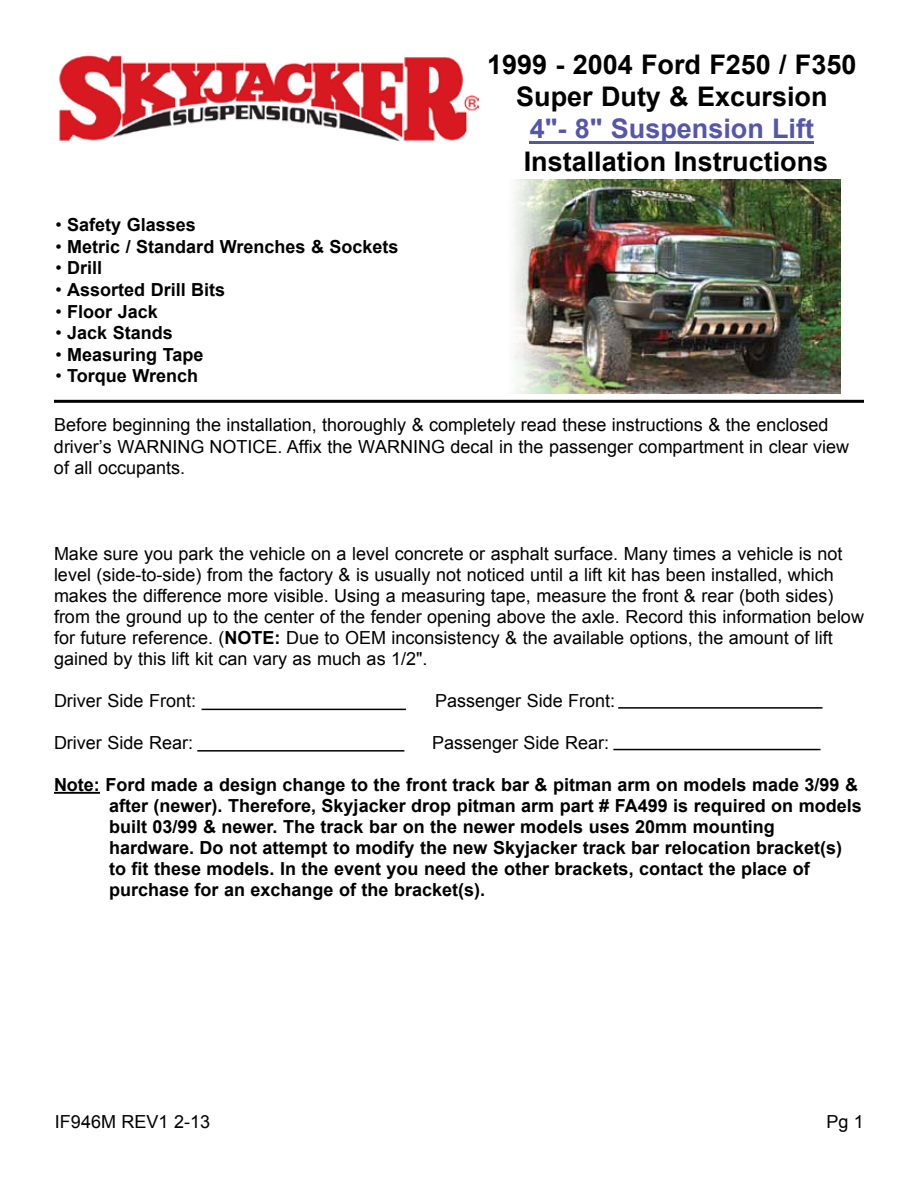
<style>
.page{position:relative;width:918px;height:1188px;background:#fff}
.page>*{position:absolute;margin:0;border:0;box-sizing:border-box;transform-origin:0 0}
.t1{font:700 27px/32.4px "Arial";color:#000;text-align:center}
.t2{font:700 27px "Arial";color:#55a}
.t3{font:18px/21px "Arial";color:#000}
.t4{font:700 18px/21px "Arial";color:#000}
.s1{font-weight:400}
.s2{font-weight:700}
</style>
<div class="page">
<hr style="left:54px;top:792px;width:46px;height:2px;background:#000">
<hr style="left:202px;top:709px;width:204px;height:1px;background:#000">
<hr style="left:197px;top:750px;width:207px;height:2px;background:#000">
<hr style="left:618px;top:707px;width:205px;height:2px;background:#000">
<hr style="left:613px;top:749px;width:208px;height:1px;background:#000">
<hr style="left:530px;top:141px;width:284px;height:3px;background:#55a">
<img style="left:59px;top:55px;width:419px;height:87px">
<hr style="left:54px;top:400px;width:810px;height:3px;background:#000">
<img style="left:514px;top:179px;width:326px;height:215px">
<p class="t4" style="left:56px;top:215px;width:142px"><span class="s1">•</span> Safety Glasses</p>
<p class="t4" style="left:56px;top:236px;width:345px"><span class="s1">•</span> Metric / Standard Wrenches &amp; Sockets</p>
<p class="t4" style="left:56px;top:258px;width:48px"><span class="s1">•</span> Drill</p>
<p class="t4" style="left:56px;top:280px;width:171px"><span class="s1">•</span> Assorted Drill Bits</p>
<p class="t4" style="left:56px;top:301px;width:104px"><span class="s1">•</span> Floor Jack</p>
<p class="t4" style="left:56px;top:323px;width:119px"><span class="s1">•</span> Jack Stands</p>
<p class="t4" style="left:56px;top:344px;width:149px"><span class="s1">•</span> Measuring Tape</p>
<p class="t4" style="left:56px;top:366px;width:144px"><span class="s1">•</span> Torque Wrench</p>
<h1 class="t1" style="left:487px;top:49px;width:371px">1999 - 2004 Ford F250 / F350<br>Super Duty &amp; Excursion</h1>
<h1 class="t2" style="left:530px;top:111px;width:286px">4"- 8" Suspension Lift</h1>
<h1 class="t1" style="left:524px;top:146px;width:306px">Installation Instructions</h1>
<p class="t3" style="left:54px;top:414px;width:797px;line-height:21.8px">Before beginning the installation, thoroughly &amp; completely read these instructions &amp; the enclosed driver’s WARNING NOTICE. Affix the WARNING decal in the passenger compartment in clear view of all occupants.</p>
<p class="t3" style="left:54px;top:543px;width:811px">Make sure you park the vehicle on a level concrete or asphalt surface. Many times a vehicle is not level (side-to-side) from the factory &amp; is usually not noticed until a lift kit has been installed, which makes the difference more visible. Using a measuring tape, measure the front &amp; rear (both sides) from the ground up to the center of the fender opening above the axle. Record this information below for future reference. (<span class="s2">NOTE:</span> Due to OEM inconsistency &amp; the available options, the amount of lift gained by this lift kit can vary as much as 1/2".</p>
<p class="t3" style="left:54px;top:690px;width:144px">Driver Side Front:</p>
<p class="t3" style="left:435px;top:690px;width:182px">Passenger Side Front:</p>
<p class="t3" style="left:54px;top:732px;width:141px">Driver Side Rear:</p>
<p class="t3" style="left:432px;top:732px;width:179px">Passenger Side Rear:</p>
<p class="t4" style="left:109px;top:775px;width:754px;text-indent:-55px">Note: Ford made a design change to the front track bar &amp; pitman arm on models made 3/99 &amp; after (newer). Therefore, Skyjacker drop pitman arm part # FA499 is required on models built 03/99 &amp; newer. The track bar on the newer models uses 20mm mounting hardware. Do not attempt to modify the new Skyjacker track bar relocation bracket(s) to fit these models. In the event you need the other brackets, contact the place of purchase for an exchange of the bracket(s).</p>
<p class="t3" style="left:55px;top:1111px;width:157px">IF946M REV1 2-13</p>
<p class="t3" style="left:826px;top:1111px;width:39px">Pg 1</p>
</div>
